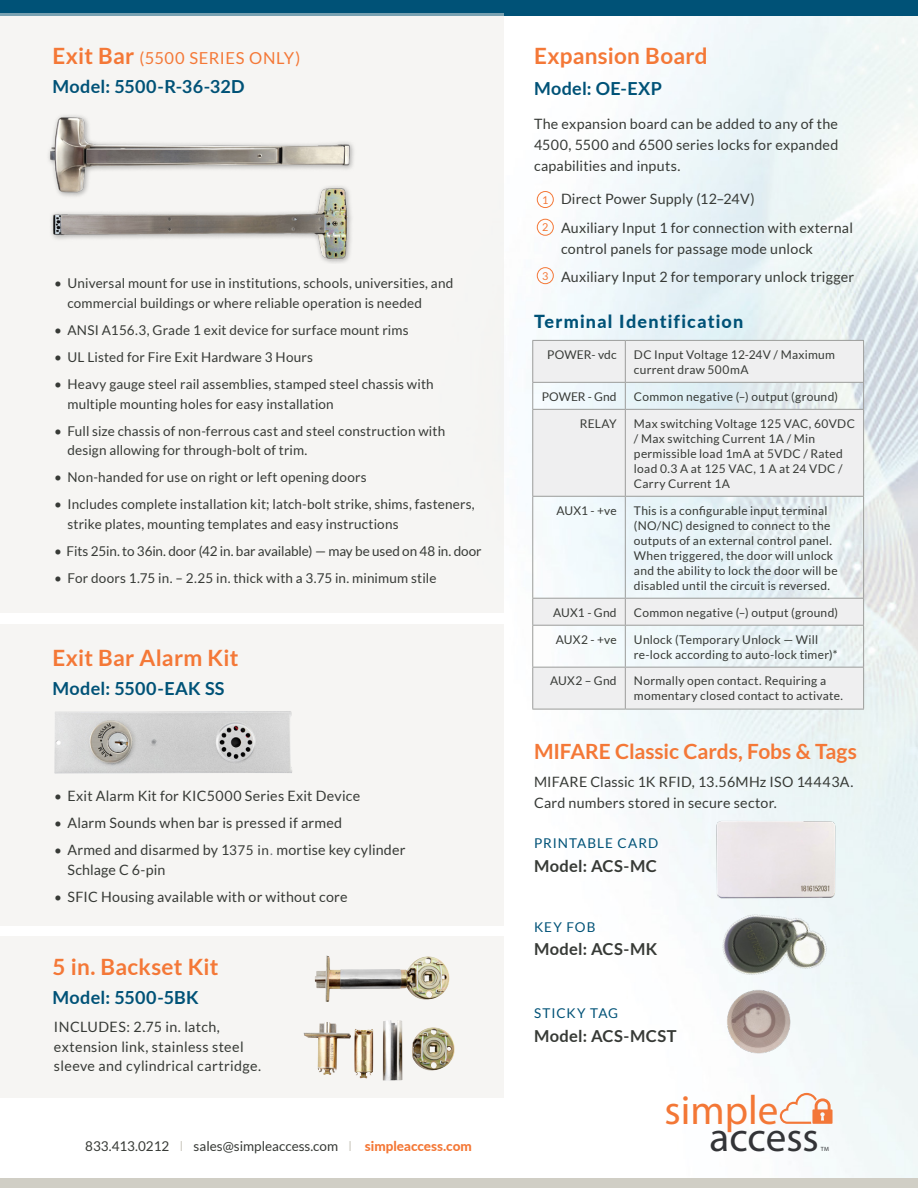
<style>
.page{position:relative;width:918px;height:1188px;background:#fff}
.page>*{position:absolute;margin:0;border:0;box-sizing:border-box;transform-origin:0 0}
.t1{font:41.1px "Myriad Pro";color:#333437}
.t2{font:41.1px "Myriad Pro";color:#f37736}
.t3{font:700 22.5px "Lato";letter-spacing:.01em;color:#f47837}
.t4{font:700 21px "Lato";letter-spacing:-.005em;color:#f47837}
.t5{font:700 18px "Lato";letter-spacing:.015em;color:#005277}
.t6{font:800 18px "Lato";letter-spacing:.07em;color:#005277}
.t7{font:700 16.5px "Lato";letter-spacing:.025em;color:#373a36}
.t8{font:16.5px "Lato";letter-spacing:.04em;color:#f47837}
.t9{font:14.25px/19.5px "Lato";letter-spacing:.015em;color:#373a36}
.t10{font:13.5px/19.5px "Lato";letter-spacing:.01em;color:#373a36}
.t11{font:13.5px "Lato";letter-spacing:.075em;color:#005277}
.t12{font:12px/15px "Lato";letter-spacing:.02em;color:#373a36}
.t13{font:10.8px "Lato";color:#f47837}
.t14{font:6.15px "Myriad Pro";color:#333437}
.s1{font-weight:700;font-size:22.5px}
.s2{font-size:13.5px}
.s3{font-size:13.5px;color:#70757f}
.s4{color:#d0cec5}
.s5{font-weight:800;color:#f47837}
</style>
<div class="page">
<img style="left:157px;top:15px;width:761px;height:1164px">
<div style="left:0;top:0;width:918px;height:15px;background:#005277"></div>
<div style="left:0;top:1179px;width:918px;height:9px;background:#d0cec5"></div>
<svg style="left:780px;top:1093px;width:53px;height:31px"></svg>
<div style="left:0;top:14px;width:504px;height:599px;background:#f6f5f3"></div>
<div style="left:0;top:624px;width:504px;height:302px;background:#f6f5f3"></div>
<div style="left:0;top:936px;width:504px;height:161px;background:#f6f5f3"></div>
<img style="left:48px;top:115px;width:306px;height:67px">
<img style="left:51px;top:182px;width:301px;height:81px">
<svg style="left:533px;top:341px;width:330px;height:368px;fill:#efeff0"></svg>
<hr style="left:532px;top:340px;width:93px;height:1px;background:#9b9c9a">
<hr style="left:532px;top:341px;width:1px;height:41px;background:#9b9c9a">
<hr style="left:625px;top:340px;width:239px;height:1px;background:#9b9c9a">
<hr style="left:625px;top:341px;width:1px;height:41px;background:#9b9c9a">
<hr style="left:863px;top:341px;width:1px;height:41px;background:#9b9c9a">
<hr style="left:532px;top:382px;width:93px;height:1px;background:#9b9c9a">
<svg style="left:532px;top:383px;width:1px;height:26px"></svg>
<hr style="left:625px;top:382px;width:239px;height:1px;background:#9b9c9a">
<svg style="left:625px;top:383px;width:1px;height:26px"></svg>
<svg style="left:863px;top:383px;width:1px;height:26px"></svg>
<hr style="left:532px;top:409px;width:93px;height:1px;background:#9b9c9a">
<hr style="left:532px;top:410px;width:1px;height:86px;background:#9b9c9a">
<hr style="left:625px;top:409px;width:239px;height:1px;background:#9b9c9a">
<hr style="left:625px;top:410px;width:1px;height:86px;background:#9b9c9a">
<hr style="left:863px;top:410px;width:1px;height:86px;background:#9b9c9a">
<hr style="left:532px;top:496px;width:93px;height:1px;background:#9b9c9a">
<hr style="left:532px;top:497px;width:1px;height:101px;background:#9b9c9a">
<hr style="left:625px;top:496px;width:239px;height:1px;background:#9b9c9a">
<hr style="left:625px;top:497px;width:1px;height:101px;background:#9b9c9a">
<hr style="left:863px;top:497px;width:1px;height:101px;background:#9b9c9a">
<hr style="left:532px;top:598px;width:93px;height:1px;background:#9b9c9a">
<svg style="left:532px;top:599px;width:1px;height:26px"></svg>
<hr style="left:625px;top:598px;width:239px;height:1px;background:#9b9c9a">
<svg style="left:625px;top:599px;width:1px;height:26px"></svg>
<svg style="left:863px;top:599px;width:1px;height:26px"></svg>
<hr style="left:532px;top:625px;width:93px;height:1px;background:#9b9c9a">
<hr style="left:532px;top:626px;width:1px;height:41px;background:#9b9c9a">
<hr style="left:625px;top:625px;width:239px;height:1px;background:#9b9c9a">
<hr style="left:625px;top:626px;width:1px;height:41px;background:#9b9c9a">
<hr style="left:863px;top:626px;width:1px;height:41px;background:#9b9c9a">
<hr style="left:532px;top:667px;width:93px;height:1px;background:#9b9c9a">
<hr style="left:532px;top:668px;width:1px;height:41px;background:#9b9c9a">
<hr style="left:625px;top:667px;width:239px;height:1px;background:#9b9c9a">
<hr style="left:625px;top:668px;width:1px;height:41px;background:#9b9c9a">
<hr style="left:863px;top:668px;width:1px;height:41px;background:#9b9c9a">
<hr style="left:532px;top:709px;width:93px;height:1px;background:#9b9c9a">
<hr style="left:625px;top:709px;width:239px;height:1px;background:#9b9c9a">
<div style="left:537px;top:191px;width:17px;height:17px;border:1px solid #f47837;border-radius:50%"></div>
<div style="left:537px;top:219px;width:17px;height:17px;border:1px solid #f47837;border-radius:50%"></div>
<div style="left:537px;top:267px;width:17px;height:17px;border:1px solid #f47837;border-radius:50%"></div>
<img style="left:54px;top:711px;width:238px;height:63px">
<img style="left:303px;top:1020px;width:130px;height:61px">
<img style="left:315px;top:955px;width:135px;height:47px">
<img style="left:716px;top:818px;width:121px;height:81px">
<img style="left:709px;top:886px;width:127px;height:118px">
<img style="left:723px;top:986px;width:72px;height:71px">
<p class="t8" style="left:52px;top:49px;width:249px"><span class="s1">Exit Bar</span> (5500 SERIES ONLY)</p>
<h3 class="t5" style="left:52px;top:76px;width:194px">Model: 5500-R-36-32D</h3>
<p class="t10" style="left:67px;top:274px;width:387px;text-indent:-13px">• Universal mount for use in institutions, schools, universities, and commercial buildings or where reliable operation is needed</p>
<p class="t10" style="left:54px;top:320px;width:356px">• ANSI A156.3, Grade 1 exit device for surface mount rims</p>
<p class="t10" style="left:54px;top:347px;width:261px">• UL Listed for Fire Exit Hardware 3 Hours</p>
<p class="t10" style="left:67px;top:374px;width:368px;text-indent:-13px">• Heavy gauge steel rail assemblies, stamped steel chassis with multiple mounting holes for easy installation</p>
<p class="t10" style="left:67px;top:421px;width:379px;text-indent:-13px">• Full size chassis of non-ferrous cast and steel construction with design allowing for through-bolt of trim.</p>
<p class="t10" style="left:54px;top:467px;width:314px">• Non-handed for use on right or left opening doors</p>
<p class="t10" style="left:67px;top:494px;width:409px;text-indent:-13px">• Includes complete installation kit; latch-bolt strike, shims, fasteners, strike plates, mounting templates and easy instructions</p>
<p class="t10" style="left:54px;top:541px;width:429px">• Fits 25in. to 36in. door (42 in. bar available) — may be used on 48 in. door</p>
<p class="t10" style="left:54px;top:568px;width:384px">• For doors 1.75 in. – 2.25 in. thick with a 3.75 in. minimum stile</p>
<h2 class="t3" style="left:52px;top:645px;width:187px">Exit Bar Alarm Kit</h2>
<h3 class="t5" style="left:52px;top:678px;width:174px">Model: 5500-EAK SS</h3>
<p class="t9" style="left:54px;top:786px;width:308px"><span class="s2">•</span> Exit Alarm Kit for KIC5000 Series Exit Device</p>
<p class="t9" style="left:54px;top:813px;width:290px"><span class="s2">•</span> Alarm Sounds when bar is pressed if armed</p>
<p class="t9" style="left:67px;top:840px;width:340px;text-indent:-13px"><span class="s2">•</span> Armed and disarmed by 1<span class="s2">375 in</span><span class="s3">.</span> mortise key cylinder<br>Schlage C 6-pin</p>
<p class="t9" style="left:54px;top:887px;width:295px"><span class="s2">•</span> SFIC Housing available with or without core</p>
<h2 class="t3" style="left:52px;top:954px;width:167px">5 in. Backset Kit</h2>
<h3 class="t5" style="left:52px;top:987px;width:148px">Model: 5500-5BK</h3>
<p class="t9" style="left:54px;top:1017px;width:209px">INCLUDES: 2.75 in. latch, extension link, stainless steel sleeve and cylindrical cartridge.</p>
<h2 class="t3" style="left:534px;top:43px;width:175px">Expansion Board</h2>
<h3 class="t5" style="left:534px;top:78px;width:130px">Model: OE-EXP</h3>
<p class="t9" style="left:534px;top:114px;width:306px;line-height:21px;text-align:justify">The expansion board can be added to any of the 4500, 5500 and 6500 series locks for expanded capabilities and inputs.</p>
<p class="t9" style="left:561px;top:185px;width:294px;line-height:28.5px">Direct Power Supply (12–24V)<br>Auxiliary Input 1 for connection with external</p>
<p class="t9" style="left:561px;top:234px;width:295px;line-height:28.5px">control panels for passage mode unlock<br>Auxiliary Input 2 for temporary unlock trigger</p>
<p class="t13" style="left:542px;top:194px;width:8px">1</p>
<p class="t13" style="left:542px;top:221px;width:8px">2</p>
<p class="t13" style="left:542px;top:270px;width:8px">3</p>
<h3 class="t6" style="left:534px;top:308px;width:211px">Terminal Identification</h3>
<p class="t12" style="left:547px;top:347px;width:71px">POWER- vdc</p>
<p class="t12" style="left:634px;top:347px;width:202px">DC Input Voltage 12-24V / Maximum current draw 500mA</p>
<p class="t12" style="left:542px;top:389px;width:77px">POWER - Gnd</p>
<p class="t12" style="left:634px;top:389px;width:206px">Common negative (–) output (ground)</p>
<p class="t12" style="left:580px;top:416px;width:38px">RELAY</p>
<p class="t12" style="left:634px;top:416px;width:223px">Max switching Voltage 125 VAC, 60VDC / Max switching Current 1A / Min permissible load 1mA at 5VDC / Rated load 0.3 A at 125 VAC, 1 A at 24 VDC /<br>Carry Current 1A</p>
<p class="t12" style="left:556px;top:503px;width:62px">AUX1 - +ve</p>
<p class="t12" style="left:634px;top:503px;width:205px">This is a configurable input terminal (NO/NC) designed to connect to the outputs of an external control panel.<br>When triggered, the door will unlock and the ability to lock the door will be disabled until the circuit is reversed.</p>
<p class="t12" style="left:553px;top:605px;width:65px">AUX1 - Gnd</p>
<p class="t12" style="left:634px;top:605px;width:206px">Common negative (–) output (ground)</p>
<p class="t12" style="left:556px;top:632px;width:62px">AUX2 - +ve</p>
<p class="t12" style="left:634px;top:632px;width:205px">Unlock (Temporary Unlock — Will re-lock according to auto-lock timer)*</p>
<p class="t12" style="left:550px;top:674px;width:68px">AUX2 – Gnd</p>
<p class="t12" style="left:634px;top:674px;width:211px">Normally open contact. Requiring a momentary closed contact to activate.</p>
<h3 class="t4" style="left:534px;top:740px;width:324px">MIFARE Classic Cards, Fobs &amp; Tags</h3>
<p class="t9" style="left:534px;top:771px;width:321px;line-height:21px">MIFARE Classic 1K RFID, 13.56MHz ISO 14443A.<br>Card numbers stored in secure sector.</p>
<p class="t11" style="left:534px;top:836px;width:126px">PRINTABLE CARD</p>
<p class="t7" style="left:534px;top:856px;width:124px">Model: ACS-MC</p>
<p class="t11" style="left:534px;top:920px;width:63px">KEY FOB</p>
<p class="t7" style="left:534px;top:940px;width:125px">Model: ACS-MK</p>
<p class="t11" style="left:534px;top:1005px;width:86px">STICKY TAG</p>
<p class="t7" style="left:534px;top:1026px;width:144px">Model: ACS-MCST</p>
<h1 class="t2" style="left:665px;top:1085px;width:116px">simple</h1>
<p class="t10" style="left:85px;top:1136px;width:388px">833.413.0212 <span class="s4">l</span> sales@simpleaccess.com <span class="s4">l</span> <span class="s5">simpleaccess.com</span></p>
<h1 class="t1" style="left:710px;top:1112px;width:111px">access</h1>
<p class="t14" style="left:821px;top:1145px;width:10px">TM</p>
</div>
